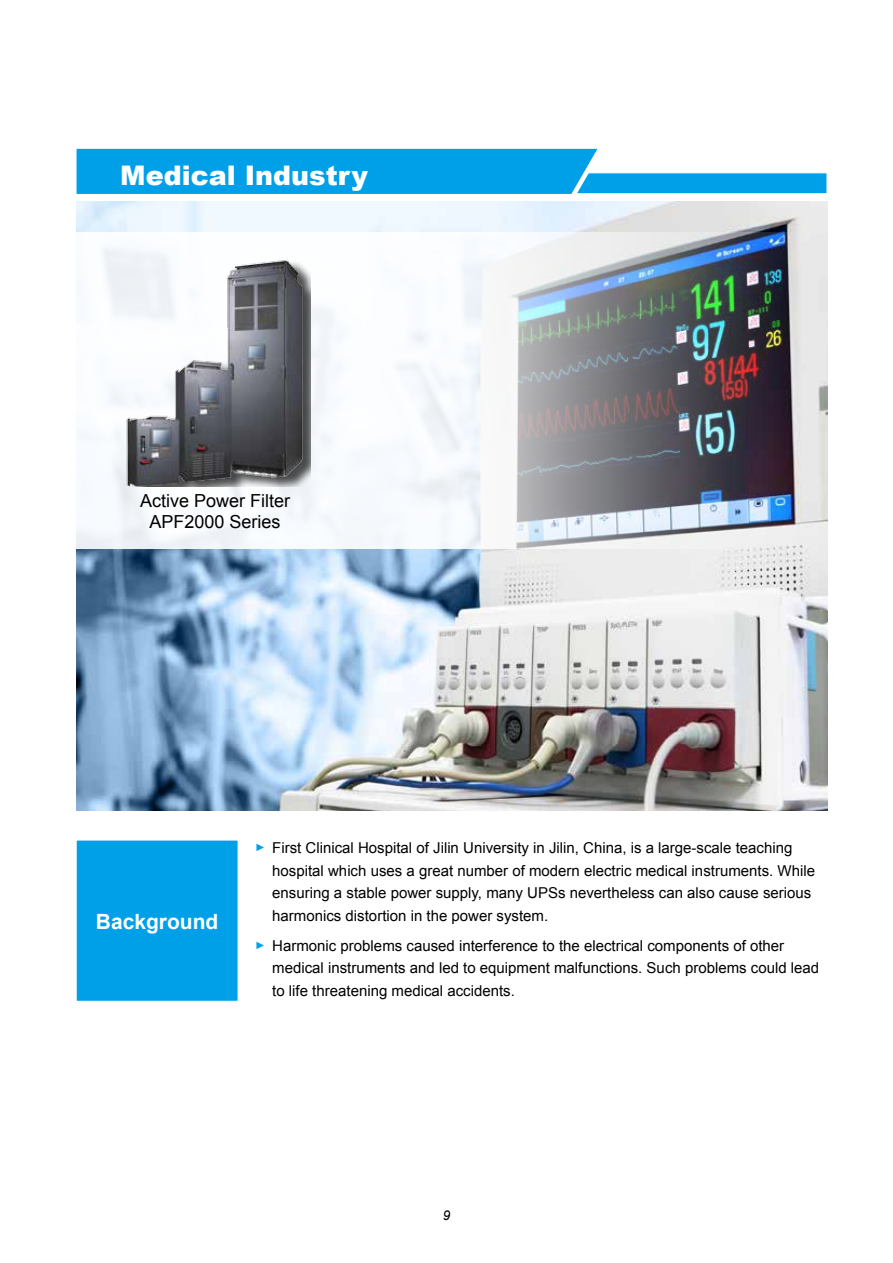
<style>
.page{position:relative;width:893px;height:1263px;background:#fff}
.page>*{position:absolute;margin:0;border:0;box-sizing:border-box;transform-origin:0 0}
.t1{font:900 27px "Arial";color:#fff}
.t2{font:700 21px "Arial";color:#fff}
.t3{font:18px/21.6px "Arial";color:#000;text-align:center}
.t4{font:15px/22.5px "Arial";color:#000}
.t5{font:italic 13.5px "Arial";color:#000}
.s1{font-size:10.5px;color:#00a0e9}
</style>
<div class="page">
<div style="left:76px;top:840px;width:162px;height:161px;background:#00a0e9"></div>
<img style="left:77px;top:201px;width:750px;height:609px">
<img style="left:77px;top:232px;width:751px;height:317px">
<img style="left:120px;top:253px;width:190px;height:233px">
<div style="left:323px;top:173px;width:504px;height:21px;background:#00a0e9;border:1px solid #fff"></div>
<div style="left:77px;top:149px;width:526px;height:45px;background:#00a0e9"></div>
<h1 class="t1" style="left:120px;top:155px;width:249px">Medical Industry</h1>
<p class="t3" style="left:140px;top:490px;width:152px">Active Power Filter<br>APF2000 Series</p>
<h2 class="t2" style="left:96px;top:907px;width:124px">Background</h2>
<p class="t4" style="left:272px;top:837px;width:544px;text-indent:-17px"><span class="s1">►</span> First Clinical Hospital of Jilin University in Jilin, China, is a large-scale teaching hospital which uses a great number of modern electric medical instruments. While ensuring a stable power supply, many UPSs nevertheless can also cause serious harmonics distortion in the power system.</p>
<p class="t4" style="left:272px;top:934px;width:548px;text-indent:-17px"><span class="s1">►</span> Harmonic problems caused interference to the electrical components of other medical instruments and led to equipment malfunctions. Such problems could lead to life threatening medical accidents.</p>
<p class="t5" style="left:443px;top:1206px;width:9px">9</p>
</div>
